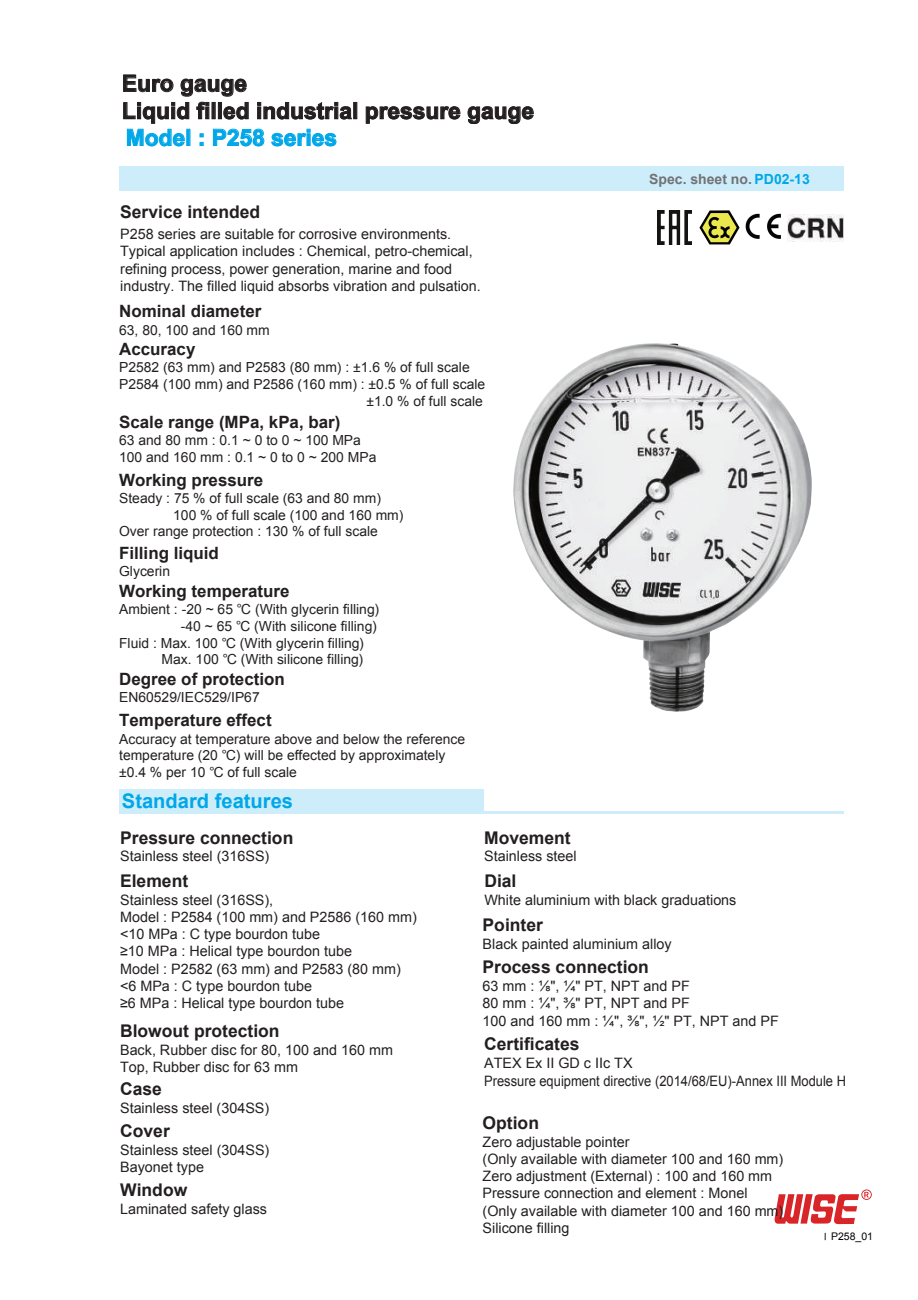
<style>
.page{position:relative;width:918px;height:1300px;background:#fff}
.page>*{position:absolute;margin:0;border:0;box-sizing:border-box;transform-origin:0 0}
.t1{font:700 22.75px/27.3px "Arial";color:#231f20}
.t2{font:700 22.75px "Arial";color:#00a7e9}
.t3{font:700 20.12px "Arial";color:#00a7e9}
.t4{font:700 17.5px "Arial";color:#231f20}
.t5{font:700 16.97px "Arial";color:#231f20}
.t6{font:14.35px/17.2px "Arial";color:#231f20}
.t7{font:700 14px "Arial";color:#727276}
.t8{font:13.83px/16.6px "Arial";color:#231f20}
.t9{font:13.83px "Arial Unicode MS";color:#231f20}
.t10{font:10.5px "Arial";color:#030303}
.s1{font-family:"Arial"}
.s2{font-family:"Arial Unicode MS"}
.s3{color:#00a7e9}
</style>
<div class="page">
<div style="left:353px;top:102px;width:4px;height:17px;border:1px solid #231f20"></div>
<svg style="left:366px;top:106px;width:94px;height:18px"></svg>
<svg style="left:468px;top:106px;width:66px;height:18px"></svg>
<div style="left:120px;top:166px;width:724px;height:24px;background:#cdedfa"></div>
<div style="left:120px;top:789px;width:364px;height:24px;background:#cdedfa"></div>
<hr style="left:484px;top:811px;width:360px;height:2px;background:#00a7e9">
<svg style="left:123px;top:75px;width:229px;height:71px"></svg>
<svg style="left:774px;top:1189px;width:98px;height:35px"></svg>
<img style="left:745px;top:213px;width:43px;height:29px">
<img style="left:699px;top:210px;width:40px;height:35px">
<img style="left:787px;top:214px;width:56px;height:27px">
<img style="left:657px;top:211px;width:34px;height:33px">
<img style="left:514px;top:343px;width:297px;height:368px">
<h1 class="t1" style="left:122px;top:70px;width:414px">Euro gauge<br>Liquid filled industrial pressure gauge</h1>
<h1 class="t2" style="left:126px;top:122px;width:213px">Model : P258 series</h1>
<p class="t4" style="left:120px;top:200px;width:142px">Service intended</p>
<p class="t6" style="left:120px;top:226px;width:362px">P258 series are suitable for corrosive environments.<br>Typical application includes : Chemical, petro-chemical, refining process, power generation, marine and food industry. The filled liquid absorbs vibration and pulsation.</p>
<p class="t5" style="left:119px;top:300px;width:144px">Nominal diameter</p>
<p class="t8" style="left:119px;top:322px;width:152px">63, 80, 100 and 160 mm</p>
<p class="t5" style="left:119px;top:338px;width:78px">Accuracy</p>
<p class="t8" style="left:119px;top:359px;width:352px">P2582 (63 mm) and P2583 (80 mm) : ±1.6 % of full scale</p>
<p class="t8" style="left:119px;top:376px;width:367px">P2584 (100 mm) and P2586 (160 mm) : ±0.5 % of full scale</p>
<p class="t8" style="left:366px;top:393px;width:118px">±1.0 % of full scale</p>
<p class="t5" style="left:119px;top:411px;width:223px">Scale range (MPa, kPa, bar)</p>
<p class="t8" style="left:119px;top:432px;width:259px">63 and 80 mm : 0.1 ~ 0 to 0 ~ 100 MPa<br>100 and 160 mm : 0.1 ~ 0 to 0 ~ 200 MPa</p>
<p class="t5" style="left:119px;top:468px;width:146px">Working pressure</p>
<p class="t8" style="left:119px;top:490px;width:263px">Steady : 75 % of full scale (63 and 80 mm)</p>
<p class="t8" style="left:173px;top:507px;width:232px">100 % of full scale (100 and 160 mm)</p>
<p class="t8" style="left:119px;top:523px;width:260px">Over range protection : 130 % of full scale</p>
<p class="t5" style="left:119px;top:541px;width:101px">Filling liquid</p>
<p class="t8" style="left:119px;top:563px;width:52px">Glycerin</p>
<p class="t5" style="left:119px;top:580px;width:172px">Working temperature</p>
<p class="t9" style="left:119px;top:599px;width:262px"><span class="s1">Ambient : -20 ~ 65</span> ℃ (With glycerin filling)</p>
<p class="t9" style="left:181px;top:616px;width:198px">-40 ~ 65 ℃ (With silicone filling)</p>
<p class="t9" style="left:119px;top:633px;width:247px"><span class="s1">Fluid : Max. 100</span> ℃ (With glycerin filling)</p>
<p class="t9" style="left:162px;top:649px;width:203px">Max. 100 ℃ (With silicone filling)</p>
<p class="t5" style="left:119px;top:668px;width:167px">Degree of protection</p>
<p class="t8" style="left:119px;top:689px;width:142px">EN60529/IEC529/IP67</p>
<p class="t5" style="left:119px;top:709px;width:154px">Temperature effect</p>
<p class="t8" style="left:119px;top:730px;width:347px">Accuracy at temperature above and below the reference temperature (20 <span class="s2">℃)</span> will be effected by approximately ±0.4 % per 10 <span class="s2">℃</span> of full scale</p>
<h2 class="t3" style="left:122px;top:788px;width:173px">Standard features</h2>
<p class="t4" style="left:120px;top:825px;width:175px">Pressure connection</p>
<p class="t6" style="left:120px;top:848px;width:151px">Stainless steel (316SS)</p>
<p class="t4" style="left:484px;top:825px;width:88px">Movement</p>
<p class="t6" style="left:484px;top:848px;width:94px">Stainless steel</p>
<p class="t7" style="left:649px;top:169px;width:162px">Spec. sheet no. <span class="s3">PD02-13</span></p>
<p class="t4" style="left:120px;top:869px;width:70px">Element</p>
<p class="t6" style="left:120px;top:891px;width:298px">Stainless steel (316SS),<br>Model : P2584 (100 mm) and P2586 (160 mm) &lt;10 MPa : C type bourdon tube<br>≥10 MPa : Helical type bourdon tube<br>Model : P2582 (63 mm) and P2583 (80 mm) &lt;6 MPa : C type bourdon tube<br>≥6 MPa : Helical type bourdon tube</p>
<p class="t4" style="left:120px;top:1019px;width:161px">Blowout protection</p>
<p class="t6" style="left:120px;top:1042px;width:274px">Back, Rubber disc for 80, 100 and 160 mm<br>Top, Rubber disc for 63 mm</p>
<p class="t4" style="left:120px;top:1077px;width:43px">Case</p>
<p class="t6" style="left:120px;top:1100px;width:151px">Stainless steel (304SS)</p>
<p class="t4" style="left:120px;top:1118px;width:51px">Cover</p>
<p class="t6" style="left:120px;top:1141px;width:151px">Stainless steel (304SS)<br>Bayonet type</p>
<p class="t4" style="left:120px;top:1178px;width:69px">Window</p>
<p class="t6" style="left:120px;top:1200px;width:148px">Laminated safety glass</p>
<p class="t4" style="left:484px;top:869px;width:34px">Dial</p>
<p class="t6" style="left:484px;top:891px;width:254px">White aluminium with black graduations</p>
<p class="t4" style="left:482px;top:913px;width:62px">Pointer</p>
<p class="t6" style="left:482px;top:935px;width:191px">Black painted aluminium alloy</p>
<p class="t4" style="left:482px;top:955px;width:168px">Process connection</p>
<p class="t6" style="left:482px;top:978px;width:298px">63 mm : ⅛", ¼" PT, NPT and PF<br>80 mm : ¼", ⅜" PT, NPT and PF<br>100 and 160 mm : ¼", ⅜", ½" PT, NPT and PF</p>
<p class="t4" style="left:484px;top:1032px;width:97px">Certificates</p>
<p class="t6" style="left:484px;top:1055px;width:363px">ATEX Ex II GD c IIc TX<br>Pressure equipment directive (2014/68/EU)-Annex III Module H</p>
<p class="t4" style="left:482px;top:1111px;width:58px">Option</p>
<p class="t6" style="left:482px;top:1133px;width:302px">Zero adjustable pointer<br>(Only available with diameter 100 and 160 mm)<br>Zero adjustment (External) : 100 and 160 mm Pressure connection and element : Monel (Only available with diameter 100 and 160 mm)<br>Silicone filling</p>
<p class="t10" style="left:831px;top:1229px;width:44px">P258_01</p>
</div>
